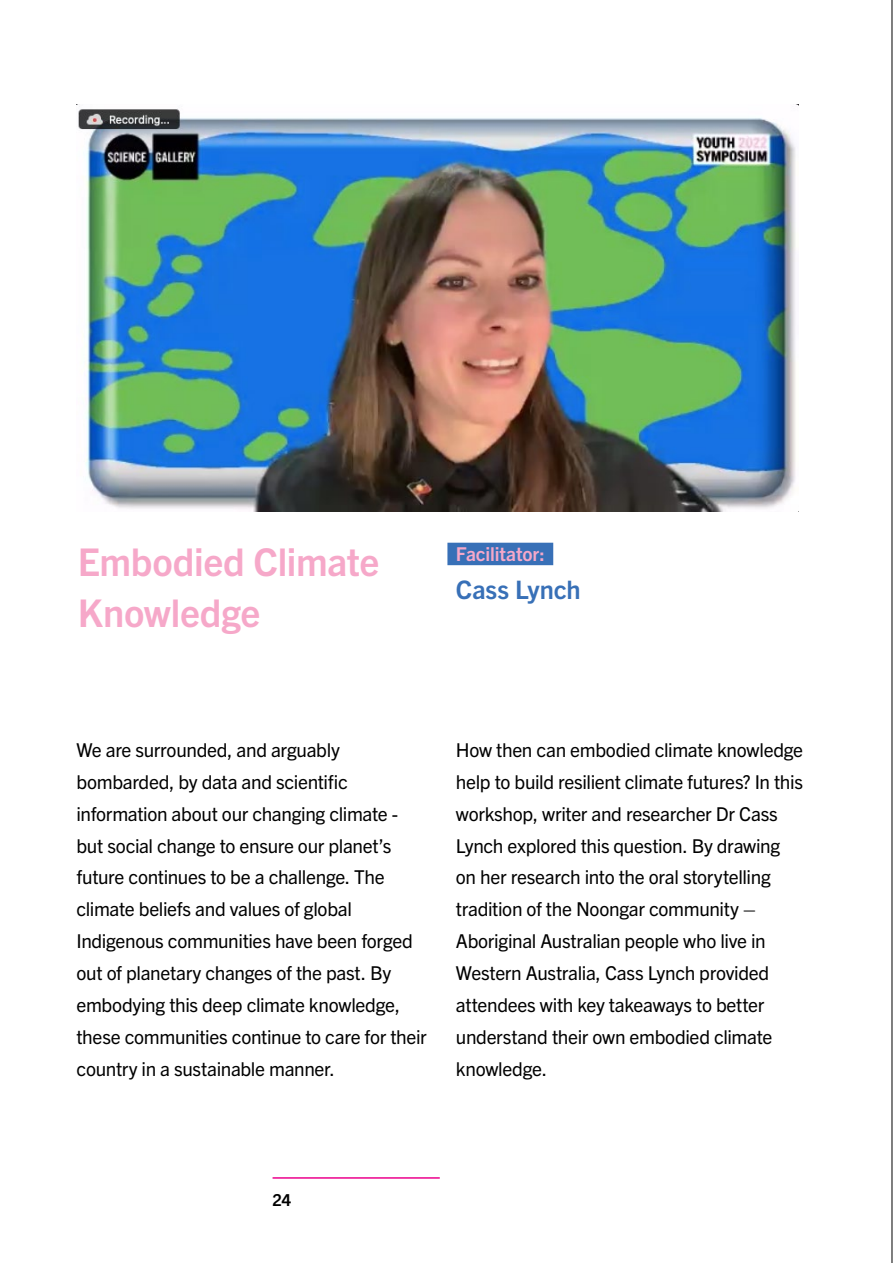
<style>
.page{position:relative;width:893px;height:1263px;background:#fff}
.page>*{position:absolute;margin:0;border:0;box-sizing:border-box;transform-origin:0 0}
.t1{font:700 38.25px/51px "Trade Gothic Next LT Pro";letter-spacing:-.01em;color:#f6a8c9}
.t2{font:700 25.5px "Trade Gothic Next LT Pro";color:#3870b7}
.t3{font:19.2px/32px "Trade Gothic Next LT Pro";letter-spacing:-.02em;color:#000}
.t4{font:700 19.2px "Trade Gothic Next LT Pro";letter-spacing:-.005em;color:#f6a8c9}
.t5{font:700 16.5px "Trade Gothic Next LT Pro";color:#000}
</style>
<div class="page">
<hr style="left:273px;top:1177px;width:167px;height:2px;background:#ec008c">
<hr style="left:892px;top:0;width:1px;height:1263px;background:#000">
<div style="left:447px;top:543px;width:106px;height:22px;background:#3870b7"></div>
<img style="left:78px;top:109px;width:718px;height:402px">
<h1 class="t1" style="left:78px;top:534px;width:303px">Embodied Climate<br>Knowledge</h1>
<p class="t4" style="left:456px;top:541px;width:90px">Facilitator:</p>
<h2 class="t2" style="left:456px;top:572px;width:126px">Cass Lynch</h2>
<p class="t3" style="left:76px;top:733px;width:352px">We are surrounded, and arguably bombarded, by data and scientific information about our changing climate - but social change to ensure our planet’s future continues to be a challenge. The climate beliefs and values of global Indigenous communities have been forged out of planetary changes of the past. By embodying this deep climate knowledge, these communities continue to care for their country in a sustainable manner.</p>
<p class="t3" style="left:456px;top:733px;width:349px">How then can embodied climate knowledge help to build resilient climate futures? In this workshop, writer and researcher Dr Cass Lynch explored this question. By drawing on her research into the oral storytelling tradition of the Noongar community – Aboriginal Australian people who live in Western Australia, Cass Lynch provided attendees with key takeaways to better understand their own embodied climate knowledge.</p>
<p class="t5" style="left:273px;top:1188px;width:20px">24</p>
</div>
